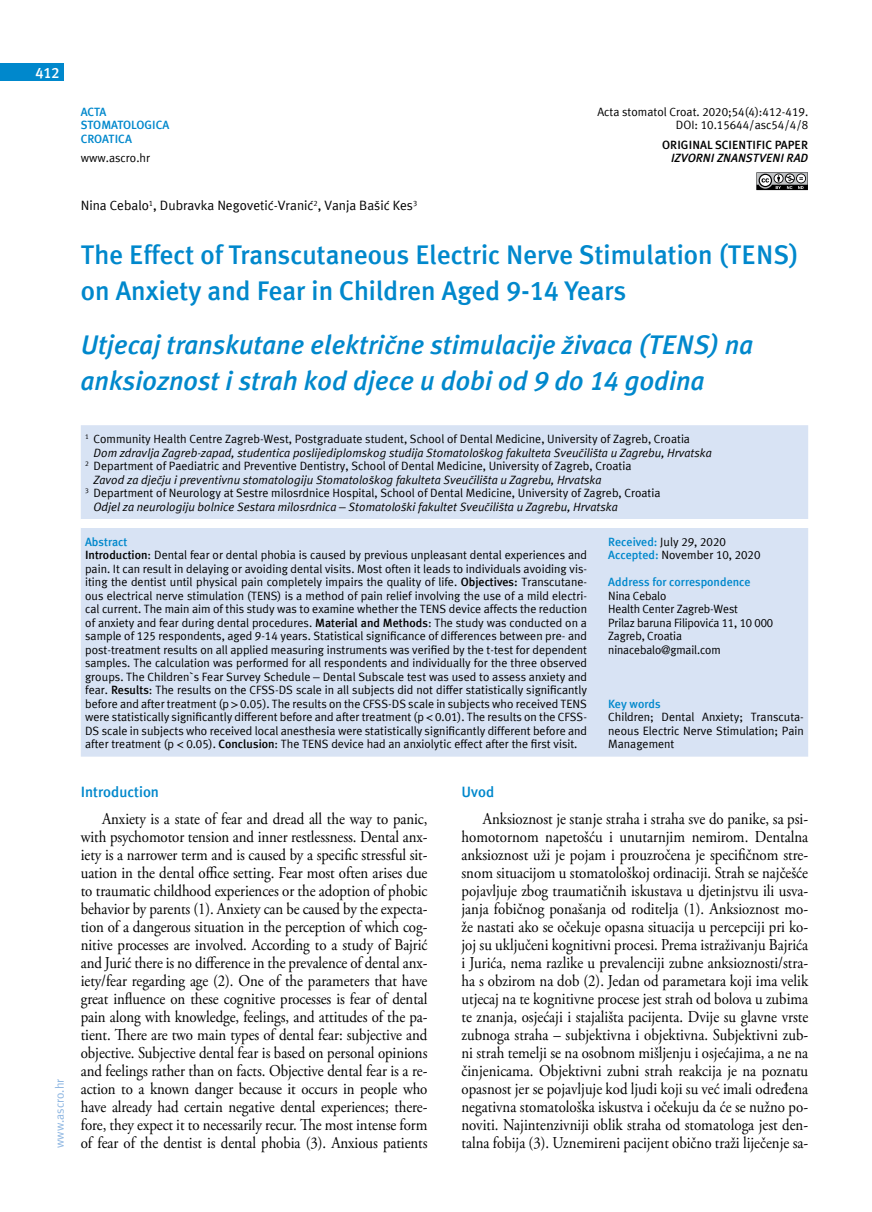
<style>
.page{position:relative;width:872px;height:1212px;background:#fff}
.page>*{position:absolute;margin:0;border:0;box-sizing:border-box;transform-origin:0 0}
.t1{font:italic 700 27px/36px "Meta ASC";color:#08c}
.t2{font:700 27px/36px "Meta ASC";color:#08c}
.t3{font:16.5px/18px "Adobe Garamond Pro";letter-spacing:-.005em;color:#000;text-align:justify;scale:.9 1}
.t4{font:700 15px "Meta ASC";color:#08c}
.t5{font:700 15px "Meta ASC";color:#fff}
.t6{font:13.5px "Meta ASC";color:#000}
.t7{font:12px/13.5px "Meta ASC";color:#000}
.t8{font:italic 12px "Meta ASC";color:#000}
.t9{font:700 12px/13.5px "Meta ASC";color:#08c}
.t10{font:700 12px "Meta ASC";letter-spacing:.005em;color:#000}
.t11{font:italic 700 12px "Meta ASC";letter-spacing:.005em;color:#000}
.t12{font:12px "Meta ASC";color:#8cb5e1}
.s1{font-weight:700;color:#08c}
.s2{font-weight:700}
</style>
<div class="page">
<div style="left:0;top:64px;width:64px;height:17px;background:#08c"></div>
<div style="left:81px;top:425px;width:727px;height:332px;background:#d8e3f4"></div>
<div style="left:81px;top:519px;width:727px;height:9px;background:#fff"></div>
<svg style="left:756px;top:172px;width:52px;height:18px"></svg>
<p class="t5" style="left:35px;top:64px;width:26px">412</p>
<p class="t12" style="left:53px;top:1148px;width:71px;rotate:-90deg">www.ascro.hr</p>
<p class="t9" style="left:81px;top:105px;width:90px">ACTA<br>STOMATOLOGICA<br>CROATICA</p>
<p class="t7" style="left:81px;top:151px;width:71px">www.ascro.hr</p>
<p class="t7" style="left:597px;top:105px;width:212px;text-align:right">Acta stomatol Croat. 2020;54(4):412-419.<br>DOI: 10.15644/asc54/4/8</p>
<p class="t10" style="left:662px;top:138px;width:147px">ORIGINAL SCIENTIFIC PAPER</p>
<p class="t11" style="left:671px;top:151px;width:139px">IZVORNI ZNANSTVENI RAD</p>
<p class="t6" style="left:81px;top:198px;width:338px">Nina Cebalo<sup>1</sup>, Dubravka Negovetić-Vranić<sup>2</sup>, Vanja Bašić Kes<sup>3</sup></p>
<h1 class="t2" style="left:81px;top:237px;width:719px">The Effect of Transcutaneous Electric Nerve Stimulation (TENS) on Anxiety and Fear in Children Aged 9-14 Years</h1>
<h1 class="t1" style="left:81px;top:327px;width:674px">Utjecaj transkutane električne stimulacije živaca (TENS) na anksioznost i strah kod djece u dobi od 9 do 14 godina</h1>
<p class="t7" style="left:85px;top:432px;width:606px"><sup>1</sup> Community Health Centre Zagreb-West, Postgraduate student, School of Dental Medicine, University of Zagreb, Croatia</p>
<p class="t8" style="left:94px;top:445px;width:620px">Dom zdravlja Zagreb-zapad, studentica poslijediplomskog studija Stomatološkog fakulteta Sveučilišta u Zagrebu, Hrvatska</p>
<p class="t7" style="left:85px;top:459px;width:548px"><sup>2</sup> Department of Paediatric and Preventive Dentistry, School of Dental Medicine, University of Zagreb, Croatia</p>
<p class="t8" style="left:94px;top:472px;width:509px">Zavod za dječju i preventivnu stomatologiju Stomatološkog fakulteta Sveučilišta u Zagrebu, Hrvatska</p>
<p class="t7" style="left:85px;top:486px;width:577px"><sup>3</sup> Department of Neurology at Sestre milosrdnice Hospital, School of Dental Medicine, University of Zagreb, Croatia</p>
<p class="t8" style="left:94px;top:499px;width:526px">Odjel za neurologiju bolnice Sestara milosrdnica – Stomatološki fakultet Sveučilišta u Zagrebu, Hrvatska</p>
<p class="t7" style="left:85px;top:534px;width:503px"><span class="s1">Abstract<br></span><span class="s2">Introduction</span>: Dental fear or dental phobia is caused by previous unpleasant dental experiences and pain. It can result in delaying or avoiding dental visits. Most often it leads to individuals avoiding vis&shy;iting the dentist until physical pain completely impairs the quality of life. <span class="s2">Objectives:</span> Transcutane&shy;ous electrical nerve stimulation (TENS) is a method of pain relief involving the use of a mild electri&shy;cal current. The main aim of this study was to examine whether the TENS device affects the reduction of anxiety and fear during dental procedures. <span class="s2">Material and Methods</span>: The study was conducted on a sample of 125 respondents, aged 9-14 years. Statistical significance of differences between pre- and post-treatment results on all applied measuring instruments was verified by the t-test for dependent samples. The calculation was performed for all respondents and individually for the three observed groups. The Children`s Fear Survey Schedule – Dental Subscale test was used to assess anxiety and fear. <span class="s2">Results</span>: The results on the CFSS-DS scale in all subjects did not differ statistically significantly before and after treatment (p &gt; 0.05). The results on the CFSS-DS scale in subjects who received TENS were statistically significantly different before and after treatment (p &lt; 0.01). The results on the CFSS-DS scale in subjects who received local anesthesia were statistically significantly different before and after treatment (p &lt; 0.05). <span class="s2">Conclusion</span>: The TENS device had an anxiolytic effect after the first visit.</p>
<p class="t7" style="left:608px;top:534px;width:154px"><span class="s1">Received:</span> July 29, 2020<br><span class="s1">Accepted:</span> November 10, 2020</p>
<p class="t9" style="left:608px;top:575px;width:144px">Address for correspondence</p>
<p class="t7" style="left:608px;top:588px;width:166px">Nina Cebalo<br>Health Center Zagreb-West<br>Prilaz baruna Filipovića 11, 10 000<br>Zagreb, Croatia ninacebalo@gmail.com</p>
<p class="t9" style="left:608px;top:697px;width:54px">Key words</p>
<p class="t7" style="left:608px;top:710px;width:197px;text-align:justify">Children; Dental Anxiety; Transcuta&shy;neous Electric Nerve Stimulation; Pain Management</p>
<p class="t4" style="left:81px;top:783px;width:80px">Introduction</p>
<p class="t3" style="left:81px;top:810px;width:387px;text-indent:21px">Anxiety is a state of fear and dread all the way to panic, with psychomotor tension and inner restlessness. Dental anx&shy;iety is a narrower term and is caused by a specific stressful sit&shy;uation in the dental office setting. Fear most often arises due to traumatic childhood experiences or the adoption of phobic behavior by parents (1). Anxiety can be caused by the expecta&shy;tion of a dangerous situation in the perception of which cog&shy;nitive processes are involved. According to a study of Bajrić and Jurić there is no difference in the prevalence of dental anx&shy;iety/fear regarding age (2). One of the parameters that have great influence on these cognitive processes is fear of dental pain along with knowledge, feelings, and attitudes of the pa&shy;tient. There are two main types of dental fear: subjective and objective. Subjective dental fear is based on personal opinions and feelings rather than on facts. Objective dental fear is a re&shy;action to a known danger because it occurs in people who have already had certain negative dental experiences; there&shy;fore, they expect it to necessarily recur. The most intense form of fear of the dentist is dental phobia (3). Anxious patients</p>
<p class="t4" style="left:461px;top:783px;width:34px">Uvod</p>
<p class="t3" style="left:461px;top:810px;width:387px;text-indent:21px">Anksioznost je stanje straha i straha sve do panike, sa psi&shy;homotornom napetošću i unutarnjim nemirom. Dentalna anksioznost uži je pojam i prouzročena je specifičnom stre&shy;snom situacijom u stomatološkoj ordinaciji. Strah se najčešće pojavljuje zbog traumatičnih iskustava u djetinjstvu ili usva&shy;janja fobičnog ponašanja od roditelja (1). Anksioznost mo&shy;že nastati ako se očekuje opasna situacija u percepciji pri ko&shy;joj su uključeni kognitivni procesi. Prema istraživanju Bajrića i Jurića, nema razlike u prevalenciji zubne anksioznosti/stra&shy;ha s obzirom na dob (2). Jedan od parametara koji ima velik utjecaj na te kognitivne procese jest strah od bolova u zubima te znanja, osjećaji i stajališta pacijenta. Dvije su glavne vrste zubnoga straha – subjektivna i objektivna. Subjektivni zub&shy;ni strah temelji se na osobnom mišljenju i osjećajima, a ne na činjenicama. Objektivni zubni strah reakcija je na poznatu opasnost jer se pojavljuje kod ljudi koji su već imali određena negativna stomatološka iskustva i očekuju da će se nužno po&shy;noviti. Najintenzivniji oblik straha od stomatologa jest den&shy;talna fobija (3). Uznemireni pacijent obično traži liječenje sa-</p>
</div>
